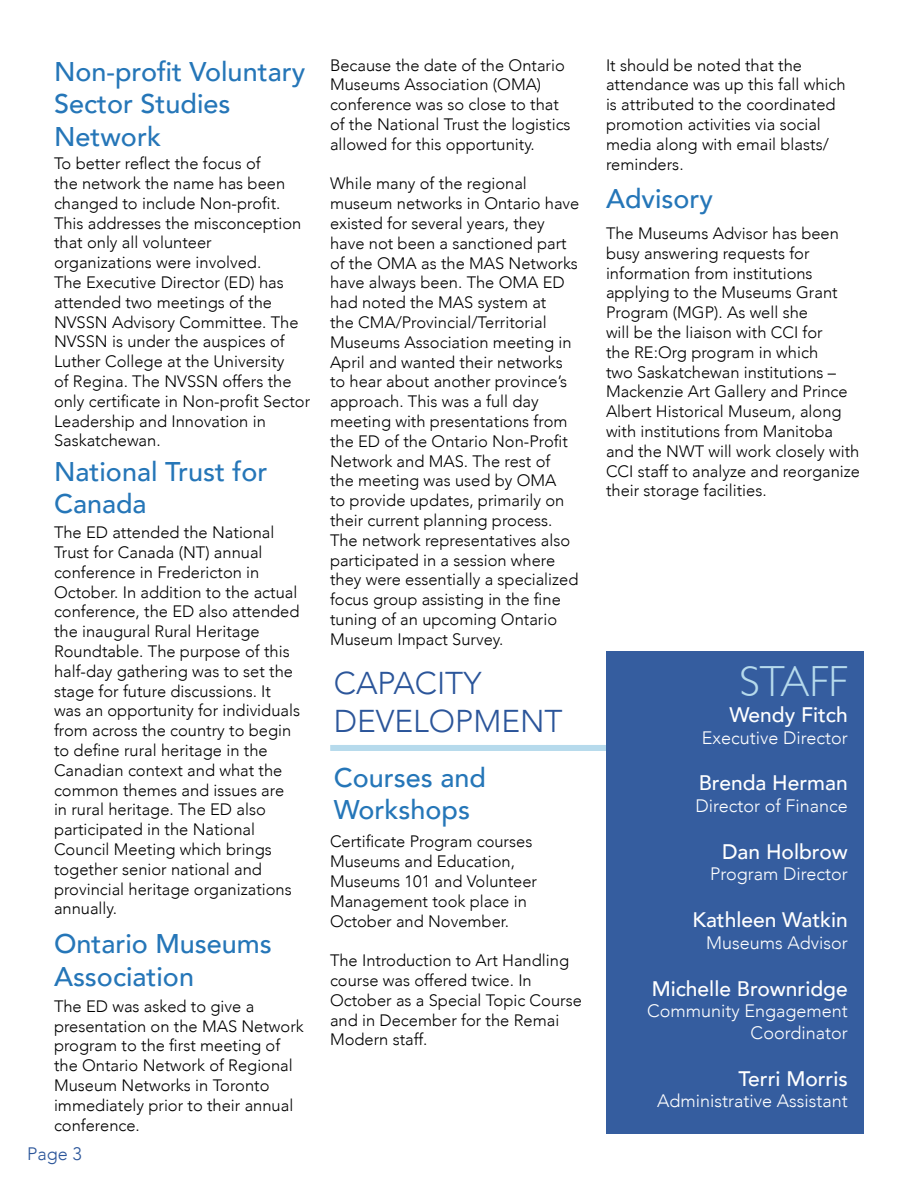
<style>
.page{position:relative;width:918px;height:1188px;background:#fff}
.page>*{position:absolute;margin:0;border:0;box-sizing:border-box;transform-origin:0 0}
.t1{font:300 43.5px "Gill Sans";color:#b6daec}
.t2{font:300 31.5px "Avenir";color:#2b559a}
.t3{font:500 27px/32.4px "Avenir";color:#2576b8}
.t4{font:500 21px "Avenir";color:#fff}
.t5{font:300 18px/21.6px "Avenir";color:#fff;text-align:right}
.t6{font:300 18px "Avenir";color:#2b559a}
.t7{font:300 16.5px/19.8px "Avenir";color:#000}
</style>
<div class="page">
<div style="left:330px;top:745px;width:276px;height:6px;background:#b6daec"></div>
<div style="left:606px;top:651px;width:258px;height:483px;background:#355d9f"></div>
<h3 class="t3" style="left:54px;top:54px;width:253px">Non-profit Voluntary<br>Sector Studies<br>Network</h3>
<p class="t7" style="left:54px;top:154px;width:258px">To better reflect the focus of<br>the network the name has been changed to include Non-profit.<br>This addresses the misconception that only all volunteer organizations were involved.<br>The Executive Director (ED) has attended two meetings of the<br>NVSSN Advisory Committee. The<br>NVSSN is under the auspices of<br>Luther College at the University<br>of Regina. The NVSSN offers the only certificate in Non-profit Sector<br>Leadership and Innovation in<br>Saskatchewan.</p>
<h3 class="t3" style="left:54px;top:454px;width:215px">National Trust for<br>Canada</h3>
<p class="t7" style="left:54px;top:523px;width:248px">The ED attended the National<br>Trust for Canada (NT) annual conference in Fredericton in<br>October. In addition to the actual conference, the ED also attended the inaugural Rural Heritage<br>Roundtable. The purpose of this half-day gathering was to set the stage for future discussions. It was an opportunity for individuals from across the country to begin to define rural heritage in the<br>Canadian context and what the common themes and issues are in rural heritage. The ED also participated in the National<br>Council Meeting which brings together senior national and provincial heritage organizations annually.</p>
<h3 class="t3" style="left:54px;top:926px;width:219px">Ontario Museums<br>Association</h3>
<p class="t7" style="left:54px;top:996px;width:251px">The ED was asked to give a presentation on the MAS Network program to the first meeting of the Ontario Network of Regional<br>Museum Networks in Toronto immediately prior to their annual conference.</p>
<p class="t6" style="left:27px;top:1143px;width:56px">Page 3</p>
<p class="t7" style="left:330px;top:55px;width:242px">Because the date of the Ontario<br>Museums Association (OMA) conference was so close to that of the National Trust the logistics allowed for this opportunity.</p>
<p class="t7" style="left:330px;top:174px;width:251px">While many of the regional museum networks in Ontario have existed for several years, they have not been a sanctioned part of the OMA as the MAS Networks have always been. The OMA ED had noted the MAS system at<br>the CMA/Provincial/Territorial<br>Museums Association meeting in<br>April and wanted their networks to hear about another province’s approach. This was a full day meeting with presentations from the ED of the Ontario Non-Profit<br>Network and MAS. The rest of<br>the meeting was used by OMA<br>to provide updates, primarily on their current planning process.<br>The network representatives also participated in a session where they were essentially a specialized focus group assisting in the fine tuning of an upcoming Ontario<br>Museum Impact Survey.</p>
<p class="t7" style="left:606px;top:55px;width:241px">It should be noted that the attendance was up this fall which is attributed to the coordinated promotion activities via social media along with email blasts/ reminders.</p>
<h3 class="t3" style="left:606px;top:181px;width:109px">Advisory</h3>
<p class="t7" style="left:606px;top:223px;width:256px">The Museums Advisor has been busy answering requests for information from institutions applying to the Museums Grant<br>Program (MGP). As well she<br>will be the liaison with CCI for<br>the RE:Org program in which<br>two Saskatchewan institutions –<br>Mackenzie Art Gallery and Prince<br>Albert Historical Museum, along with institutions from Manitoba and the NWT will work closely with<br>CCI staff to analyze and reorganize their storage facilities.</p>
<h2 class="t2" style="left:334px;top:665px;width:149px">CAPACITY</h2>
<h1 class="t1" style="left:739px;top:647px;width:110px">STAFF</h1>
<h2 class="t2" style="left:334px;top:703px;width:230px">DEVELOPMENT</h2>
<p class="t4" style="left:729px;top:697px;width:120px">Wendy Fitch</p>
<p class="t5" style="left:702px;top:727px;width:148px">Executive Director</p>
<p class="t4" style="left:699px;top:765px;width:151px">Brenda Herman</p>
<p class="t5" style="left:695px;top:795px;width:154px">Director of Finance</p>
<p class="t4" style="left:722px;top:833px;width:127px">Dan Holbrow</p>
<p class="t5" style="left:710px;top:863px;width:139px">Program Director</p>
<p class="t4" style="left:692px;top:902px;width:157px">Kathleen Watkin</p>
<p class="t5" style="left:706px;top:932px;width:143px">Museums Advisor</p>
<p class="t4" style="left:652px;top:970px;width:197px">Michelle Brownridge</p>
<p class="t5" style="left:647px;top:1000px;width:202px">Community Engagement<br>Coordinator</p>
<p class="t4" style="left:739px;top:1060px;width:111px">Terri Morris</p>
<p class="t5" style="left:657px;top:1090px;width:192px">Administrative Assistant</p>
<h3 class="t3" style="left:334px;top:760px;width:154px">Courses and<br>Workshops</h3>
<p class="t7" style="left:330px;top:832px;width:209px">Certificate Program courses<br>Museums and Education,<br>Museums 101 and Volunteer<br>Management took place in<br>October and November.</p>
<p class="t7" style="left:330px;top:951px;width:253px">The Introduction to Art Handling course was offered twice. In<br>October as a Special Topic Course and in December for the Remai<br>Modern staff.</p>
</div>
